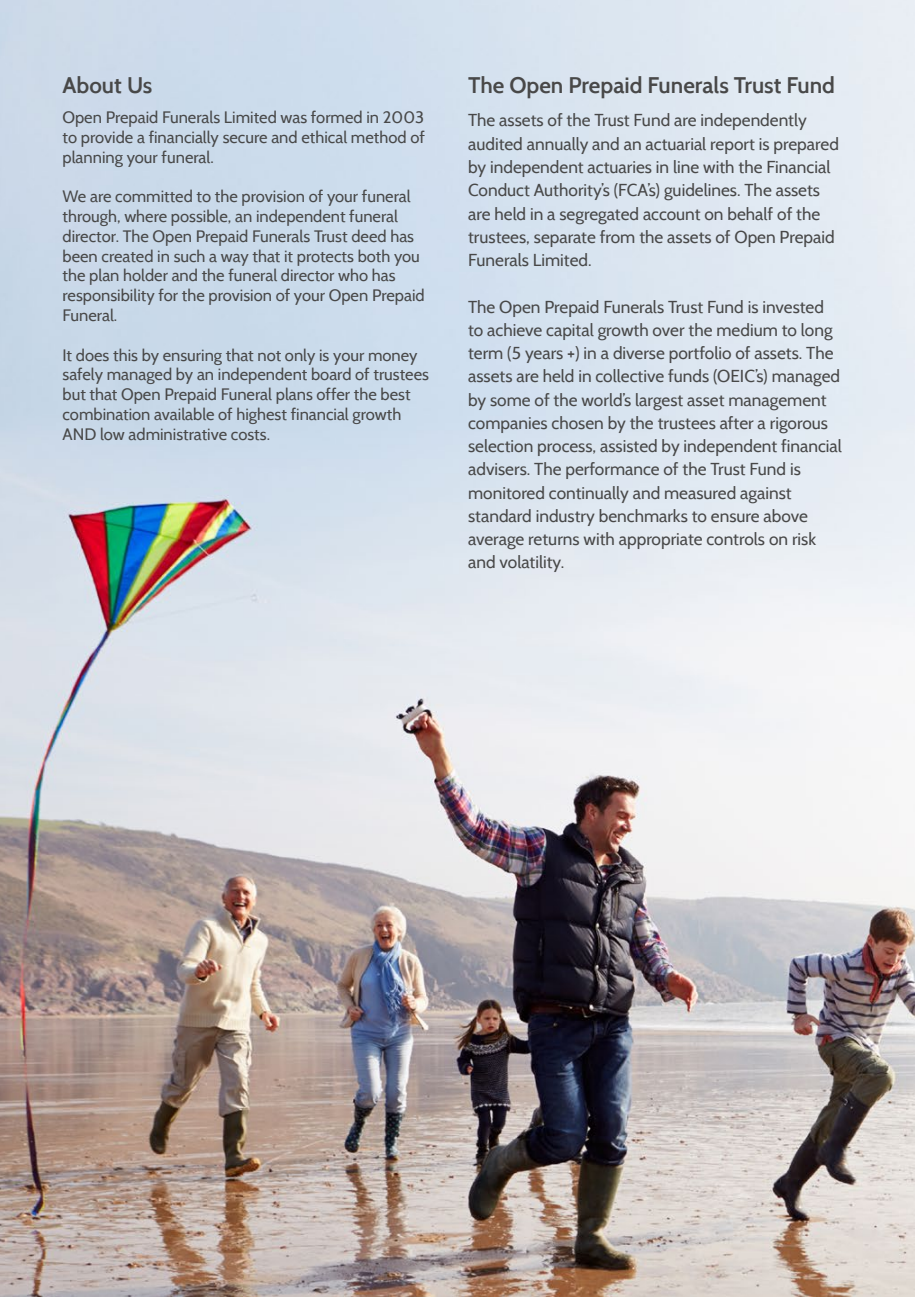
<style>
.page{position:relative;width:915px;height:1297px;background:#fff}
.page>*{position:absolute;margin:0;border:0;box-sizing:border-box;transform-origin:0 0}
.t1{font:600 22.5px "Cabin";color:#484848}
.t2{font:17.25px/23.2px "Cabin";color:#484848}
.t3{font:16.5px/19.8px "Cabin";color:#484848}
</style>
<div class="page">
<img style="left:0;top:0;width:914px;height:1297px">
<h1 class="t1" style="left:63px;top:71px;width:91px">About Us</h1>
<p class="t3" style="left:63px;top:107px;width:363px;text-align:justify">Open Prepaid Funerals Limited was formed in 2003 to provide a financially secure and ethical method of planning your funeral.</p>
<p class="t3" style="left:63px;top:186px;width:363px">We are committed to the provision of your funeral through, where possible, an independent funeral director. The Open Prepaid Funerals Trust deed has been created in such a way that it protects both you the plan holder and the funeral director who has responsibility for the provision of your Open Prepaid Funeral.</p>
<p class="t3" style="left:63px;top:345px;width:368px">It does this by ensuring that not only is your money safely managed by an independent board of trustees but that Open Prepaid Funeral plans offer the best combination available of highest financial growth AND low administrative costs.</p>
<h1 class="t1" style="left:468px;top:71px;width:368px">The Open Prepaid Funerals Trust Fund</h1>
<p class="t2" style="left:468px;top:109px;width:372px">The assets of the Trust Fund are independently audited annually and an actuarial report is prepared by independent actuaries in line with the Financial Conduct Authority’s (FCA’s) guidelines. The assets are held in a segregated account on behalf of the trustees, separate from the assets of Open Prepaid Funerals Limited.</p>
<p class="t2" style="left:468px;top:295px;width:375px">The Open Prepaid Funerals Trust Fund is invested to achieve capital growth over the medium to long term (5 years +) in a diverse portfolio of assets. The assets are held in collective funds (OEIC’s) managed by some of the world’s largest asset management companies chosen by the trustees after a rigorous selection process, assisted by independent financial advisers. The performance of the Trust Fund is monitored continually and measured against standard industry benchmarks to ensure above average returns with appropriate controls on risk and volatility.</p>
</div>
